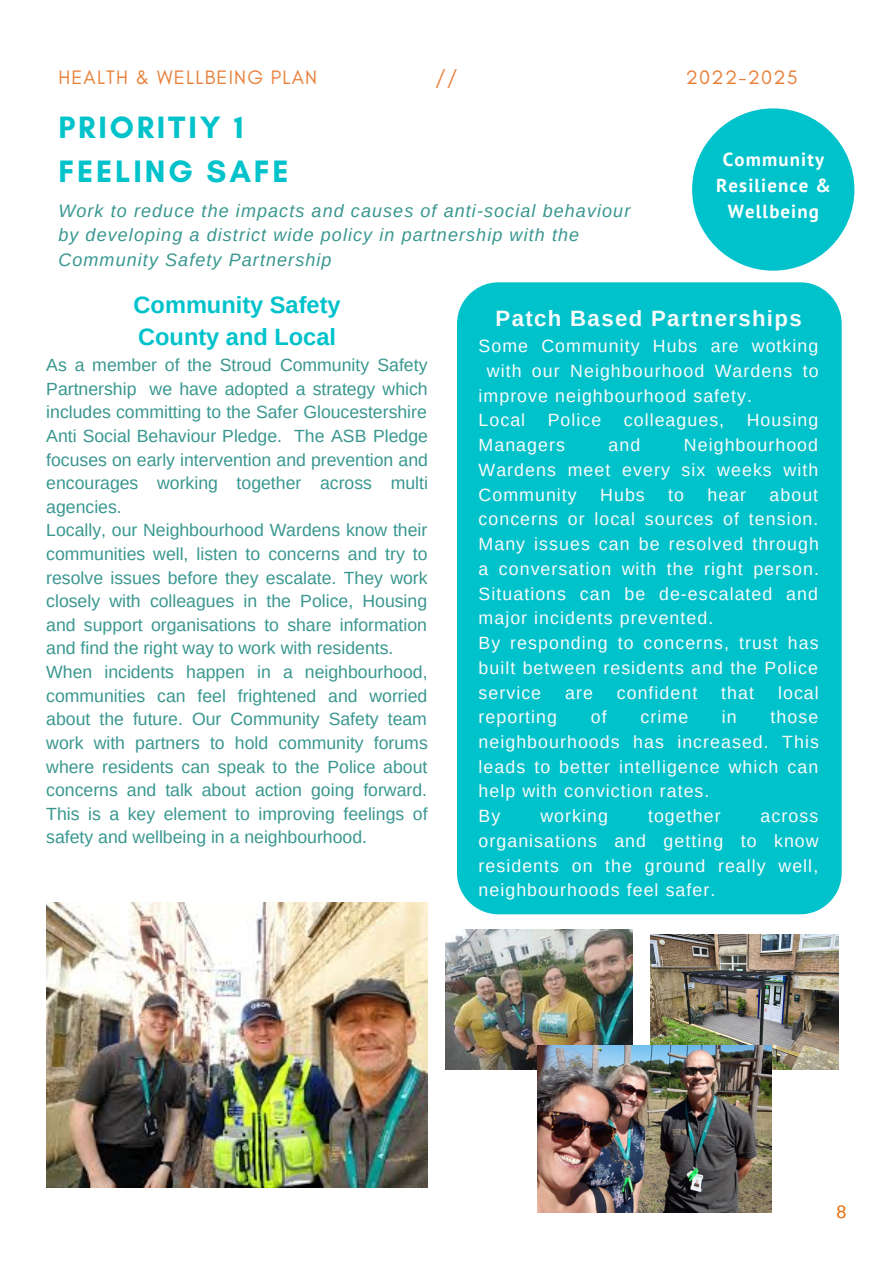
<style>
.page{position:relative;width:893px;height:1264px;background:#fff}
.page>*{position:absolute;margin:0;border:0;box-sizing:border-box;transform-origin:0 0}
.t1{font:700 31.5px "Glacial Indifference";letter-spacing:.09em;color:#00c2cb}
.t2{font:700 23.55px/32.5px "Arimo";color:#00c2cb}
.t3{font:700 22.2px "Arimo";letter-spacing:.06em;color:#fafbfb}
.t4{font:19.8px "Glacial Indifference";letter-spacing:.06em;color:#e87f39}
.t5{font:700 18.9px/26.1px "PT Sans";letter-spacing:.06em;color:#fff;text-align:center}
.t6{font:italic 18px/24.8px "Arimo";letter-spacing:.06em;color:#399790}
.t7{font:18px "Arimo";color:#e46c0a}
.t8{font:17.7px/23.5px "Arimo";color:#399790}
.t9{font:17.7px/24.8px "Arimo";letter-spacing:.06em;color:#fafbfb;text-align:justify}
</style>
<div class="page">
<img style="left:650px;top:934px;width:188px;height:135px">
<img style="left:46px;top:902px;width:381px;height:285px">
<div style="left:692px;top:108px;width:162px;height:163px;background:#00c2cb;border-radius:50%"></div>
<div style="left:457px;top:282px;width:384px;height:632px;background:#00c2cb;border-radius:42px"></div>
<img style="left:445px;top:929px;width:187px;height:140px">
<img style="left:537px;top:1045px;width:234px;height:167px">
<p class="t4" style="left:58px;top:65px;width:260px">HEALTH &amp; WELLBEING PLAN</p>
<p class="t4" style="left:435px;top:65px;width:24px">//</p>
<p class="t4" style="left:686px;top:65px;width:113px">2022-2025</p>
<h1 class="t1" style="left:58px;top:108px;width:187px">PRIORITIY 1</h1>
<p class="t5" style="left:716px;top:146px;width:116px">Community<br>Resilience &amp;<br>Wellbeing</p>
<h1 class="t1" style="left:58px;top:152px;width:232px">FEELING SAFE</h1>
<p class="t6" style="left:58px;top:198px;width:573px">Work to reduce the impacts and causes of anti-social behaviour by developing a district wide policy in partnership with the<br>Community Safety Partnership</p>
<h2 class="t2" style="left:134px;top:288px;width:208px">Community Safety<br>County and Local</h2>
<p class="t8" style="left:46px;top:353px;width:383px">As a member of the Stroud Community Safety Partnership we have adopted a strategy which includes committing to the Safer Gloucestershire Anti Social Behaviour Pledge. The ASB Pledge focuses on early intervention and prevention and encourages working together across multi agencies.<br>Locally, our Neighbourhood Wardens know their communities well, listen to concerns and try to resolve issues before they escalate. They work closely with colleagues in the Police, Housing and support organisations to share information and find the right way to work with residents.<br>When incidents happen in a neighbourhood, communities can feel frightened and worried about the future. Our Community Safety team work with partners to hold community forums where residents can speak to the Police about concerns and talk about action going forward.<br>This is a key element to improving feelings of safety and wellbeing in a neighbourhood.</p>
<p class="t3" style="left:495px;top:306px;width:308px">Patch Based Partnerships</p>
<p class="t9" style="left:478px;top:333px;width:341px">Some Community Hubs are wotking</p>
<p class="t9" style="left:486px;top:358px;width:333px">with our Neighbourhood Wardens to</p>
<p class="t9" style="left:478px;top:383px;width:275px">improve neighbourhood safety.</p>
<p class="t9" style="left:478px;top:408px;width:48px">Local</p>
<p class="t9" style="left:547px;top:408px;width:55px">Police</p>
<p class="t9" style="left:623px;top:408px;width:102px">colleagues,</p>
<p class="t9" style="left:746px;top:408px;width:73px">Housing</p>
<p class="t9" style="left:478px;top:432px;width:88px">Managers</p>
<p class="t9" style="left:608px;top:432px;width:33px">and</p>
<p class="t9" style="left:478px;top:432px;width:341px;text-indent:205px">Neighbourhood Wardens meet every six weeks with Community</p>
<p class="t9" style="left:478px;top:482px;width:342px;text-align:left;text-indent:291px">about concerns or local sources of tension.<br>Many issues can be resolved through a conversation with the right person.<br>Situations can be de-escalated and major incidents prevented.<br>By responding to concerns, trust has built between residents and the Police service</p>
<p class="t9" style="left:600px;top:482px;width:46px">Hubs</p>
<p class="t9" style="left:668px;top:482px;width:17px">to</p>
<p class="t9" style="left:707px;top:482px;width:40px">hear</p>
<p class="t9" style="left:565px;top:680px;width:29px">are</p>
<p class="t9" style="left:616px;top:680px;width:82px">confident</p>
<p class="t9" style="left:721px;top:680px;width:34px">that</p>
<p class="t9" style="left:778px;top:680px;width:42px">local</p>
<p class="t9" style="left:478px;top:704px;width:80px">reporting</p>
<p class="t9" style="left:591px;top:704px;width:17px">of</p>
<p class="t9" style="left:640px;top:704px;width:49px">crime</p>
<p class="t9" style="left:722px;top:704px;width:16px">in</p>
<p class="t9" style="left:478px;top:704px;width:342px;text-align:left;text-indent:292px">those neighbourhoods has increased. This leads to better intelligence which can help with conviction rates.<br>By</p>
<p class="t9" style="left:540px;top:803px;width:69px">working</p>
<p class="t9" style="left:648px;top:803px;width:74px">together</p>
<p class="t9" style="left:478px;top:803px;width:341px;text-indent:282px">across organisations and getting to know residents on the ground really well, neighbourhoods feel safer.</p>
<p class="t7" style="left:836px;top:1202px;width:11px">8</p>
</div>
